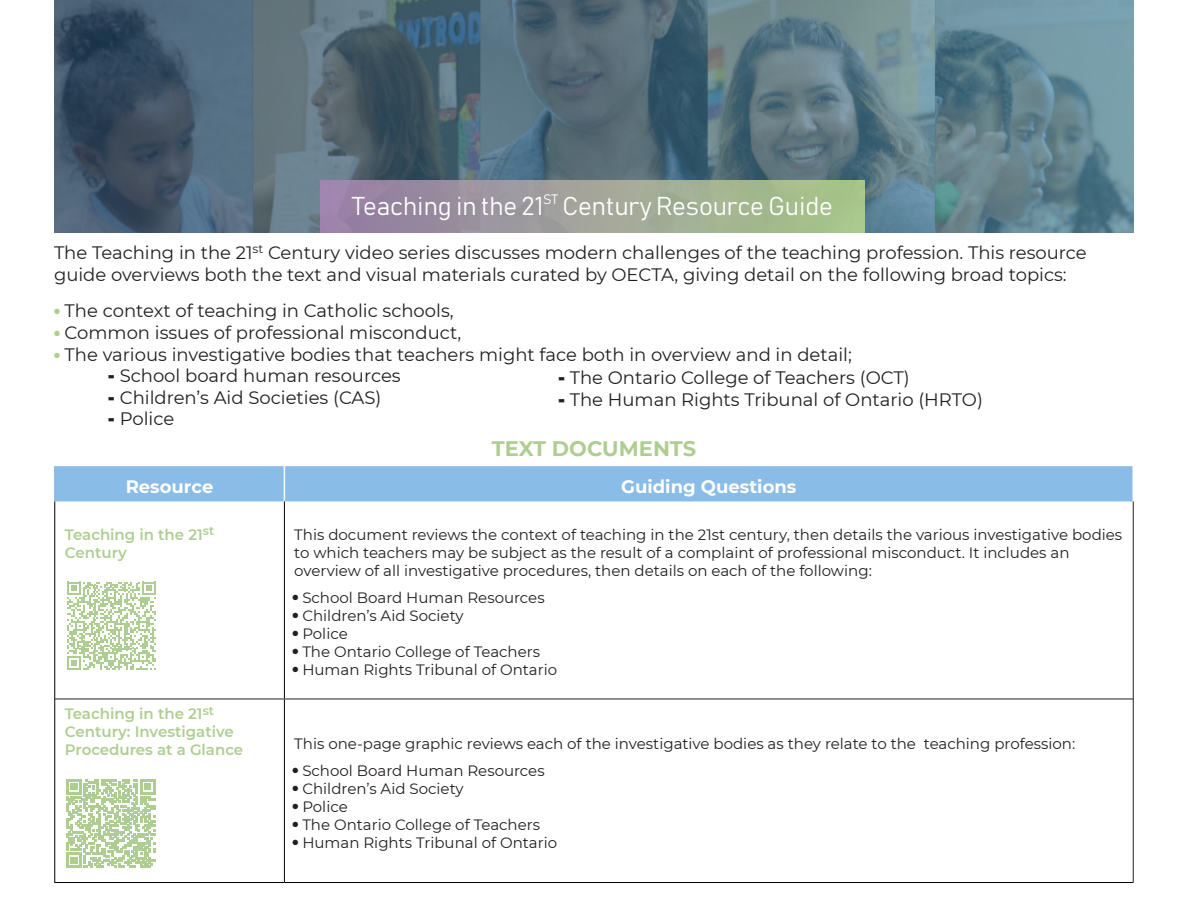
<style>
.page{position:relative;width:1188px;height:918px;background:#fff}
.page>*{position:absolute;margin:0;border:0;box-sizing:border-box;transform-origin:0 0}
.t1{font:25.5px "Bahnschrift";color:#fff}
.t2{font:700 21px "Montserrat";color:#aece91}
.t3{font:18px/21.6px "Montserrat";color:#231f20}
.t4{font:700 18px "Montserrat";color:#fff}
.t5{font:15px/18px "Montserrat";color:#231f20}
.t6{font:600 15px/18px "Montserrat";color:#aece91}
.s1{font-weight:900}
</style>
<div class="page">
<div style="left:56px;top:466px;width:1076px;height:35px;background:#89bce6"></div>
<hr style="left:284px;top:466px;width:1px;height:35px;background:#fff">
<hr style="left:1133px;top:501px;width:1px;height:198px;background:#231f20">
<hr style="left:1133px;top:699px;width:1px;height:183px;background:#231f20">
<hr style="left:284px;top:501px;width:1px;height:198px;background:#000">
<hr style="left:284px;top:699px;width:1px;height:183px;background:#000">
<hr style="left:54px;top:501px;width:1px;height:198px;background:#000">
<hr style="left:54px;top:699px;width:1px;height:183px;background:#000">
<hr style="left:54px;top:882px;width:230px;height:1px;background:#000">
<hr style="left:284px;top:882px;width:849px;height:1px;background:#000">
<hr style="left:55px;top:699px;width:229px;height:1px;background:#231f20">
<hr style="left:284px;top:699px;width:849px;height:1px;background:#231f20">
<hr style="left:54px;top:466px;width:2px;height:35px;background:#89bce6">
<img style="left:54px;top:0;width:1080px;height:232px">
<div style="left:321px;top:180px;width:543px;height:52px;background:linear-gradient(to right,#977da8,#a8c88a)"></div>
<svg style="left:67px;top:582px;width:89px;height:88px"></svg>
<svg style="left:66px;top:779px;width:89px;height:89px"></svg>
<h1 class="t1" style="left:352px;top:190px;width:482px">Teaching in the 21<sup>ST</sup> Century Resource Guide</h1>
<p class="t3" style="left:54px;top:241px;width:1034px">The Teaching in the 21<sup>st</sup> Century video series discusses modern challenges of the teaching profession. This resource guide overviews both the text and visual materials curated by OECTA, giving detail on the following broad topics:</p>
<p class="t3" style="left:54px;top:300px;width:401px"><sup>●</sup> The context of teaching in Catholic schools,</p>
<p class="t3" style="left:54px;top:321px;width:409px"><sup>●</sup> Common issues of professional misconduct,</p>
<p class="t3" style="left:54px;top:343px;width:799px"><sup>●</sup> The various investigative bodies that teachers might face both in overview and in detail;</p>
<p class="t3" style="left:108px;top:364px;width:294px"><span class="s1">-</span> School board human resources</p>
<p class="t3" style="left:108px;top:386px;width:275px"><span class="s1">-</span> Children’s Aid Societies (CAS)</p>
<p class="t3" style="left:108px;top:408px;width:68px"><span class="s1">-</span> Police</p>
<p class="t3" style="left:558px;top:366px;width:353px"><span class="s1">-</span> The Ontario College of Teachers (OCT)</p>
<p class="t3" style="left:558px;top:388px;width:427px"><span class="s1">-</span> The Human Rights Tribunal of Ontario (HRTO)</p>
<h2 class="t2" style="left:492px;top:433px;width:206px">TEXT DOCUMENTS</h2>
<p class="t4" style="left:126px;top:473px;width:89px">Resource</p>
<p class="t4" style="left:621px;top:473px;width:177px">Guiding Questions</p>
<p class="t6" style="left:65px;top:525px;width:151px">Teaching in the 21<sup>st<br></sup>Century</p>
<p class="t5" style="left:294px;top:525px;width:829px">This document reviews the context of teaching in the 21st century, then details the various investigative bodies to which teachers may be subject as the result of a complaint of professional misconduct. It includes an overview of all investigative procedures, then details on each of the following:</p>
<p class="t5" style="left:292px;top:588px;width:254px">● School Board Human Resources</p>
<p class="t5" style="left:292px;top:606px;width:173px">● Children’s Aid Society</p>
<p class="t5" style="left:292px;top:624px;width:57px">● Police</p>
<p class="t5" style="left:292px;top:642px;width:249px">● The Ontario College of Teachers</p>
<p class="t5" style="left:292px;top:660px;width:266px">● Human Rights Tribunal of Ontario</p>
<p class="t6" style="left:65px;top:704px;width:180px">Teaching in the 21<sup>st<br></sup>Century: Investigative<br>Procedures at a Glance</p>
<p class="t5" style="left:294px;top:734px;width:782px">This one-page graphic reviews each of the investigative bodies as they relate to the teaching profession:</p>
<p class="t5" style="left:292px;top:761px;width:254px">● School Board Human Resources</p>
<p class="t5" style="left:292px;top:779px;width:173px">● Children’s Aid Society</p>
<p class="t5" style="left:292px;top:797px;width:57px">● Police</p>
<p class="t5" style="left:292px;top:815px;width:249px">● The Ontario College of Teachers</p>
<p class="t5" style="left:292px;top:833px;width:266px">● Human Rights Tribunal of Ontario</p>
</div>
